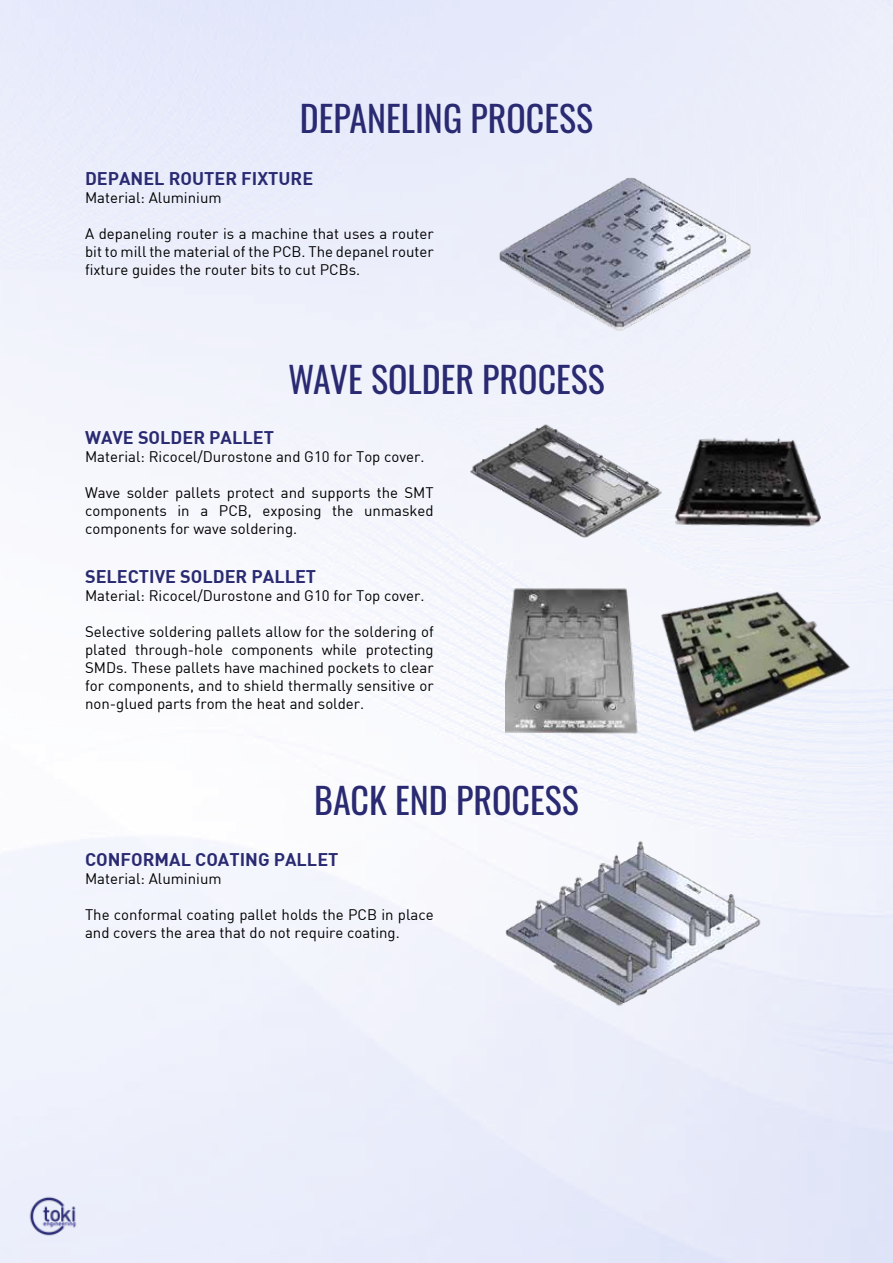
<style>
.page{position:relative;width:893px;height:1263px;background:#fff}
.page>*{position:absolute;margin:0;border:0;box-sizing:border-box;transform-origin:0 0}
.t1{font:36px "Oswald";color:#2a2a72}
.t2{font:700 18px "DIN";color:#2a2a72}
.t3{font:15px/18px "DIN";color:#000;text-align:justify}
</style>
<div class="page">
<img style="left:21px;top:1187px;width:64px;height:57px">
<img style="left:484px;top:163px;width:281px;height:179px">
<img style="left:506px;top:582px;width:110px;height:155px">
<img style="left:660px;top:424px;width:165px;height:133px">
<img style="left:466px;top:414px;width:200px;height:128px">
<img style="left:616px;top:558px;width:253px;height:203px">
<img style="left:487px;top:833px;width:294px;height:181px">
<h1 class="t1" style="left:300px;top:86px;width:295px">DEPANELING PROCESS</h1>
<p class="t2" style="left:85px;top:170px;width:230px">DEPANEL ROUTER FIXTURE</p>
<p class="t3" style="left:85px;top:190px;width:138px">Material: Aluminium</p>
<p class="t3" style="left:85px;top:226px;width:350px">A depaneling router is a machine that uses a router bit to mill the material of the PCB. The depanel router fixture guides the router bits to cut PCBs.</p>
<h1 class="t1" style="left:288px;top:347px;width:318px">WAVE SOLDER PROCESS</h1>
<p class="t2" style="left:85px;top:429px;width:190px">WAVE SOLDER PALLET</p>
<p class="t3" style="left:85px;top:449px;width:341px">Material: Ricocel/Durostone and G10 for Top cover.</p>
<p class="t3" style="left:85px;top:485px;width:350px">Wave solder pallets protect and supports the SMT components in a PCB, exposing the unmasked components for wave soldering.</p>
<p class="t2" style="left:85px;top:567px;width:233px">SELECTIVE SOLDER PALLET</p>
<p class="t3" style="left:85px;top:587px;width:341px">Material: Ricocel/Durostone and G10 for Top cover.</p>
<p class="t3" style="left:85px;top:623px;width:350px">Selective soldering pallets allow for the soldering of plated through-hole components while protecting SMDs. These pallets have machined pockets to clear for components, and to shield thermally sensitive or non-glued parts from the heat and solder.</p>
<h1 class="t1" style="left:314px;top:768px;width:266px">BACK END PROCESS</h1>
<p class="t2" style="left:85px;top:850px;width:255px">CONFORMAL COATING PALLET</p>
<p class="t3" style="left:85px;top:870px;width:138px">Material: Aluminium</p>
<p class="t3" style="left:85px;top:906px;width:350px">The conformal coating pallet holds the PCB in place and covers the area that do not require coating.</p>
</div>
